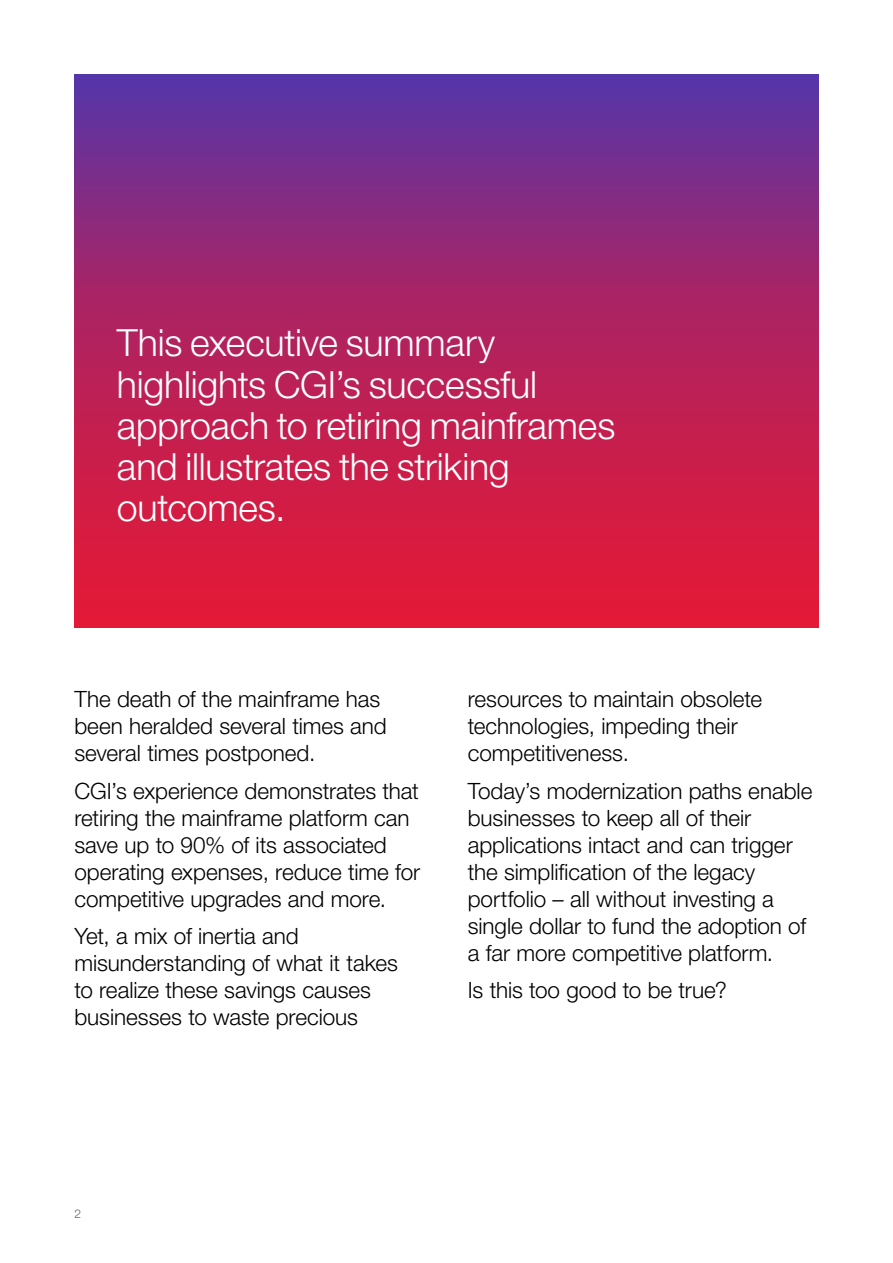
<style>
.page{position:relative;width:893px;height:1263px;background:#fff}
.page>*{position:absolute;margin:0;border:0;box-sizing:border-box;transform-origin:0 0}
.t1{font:300 37.5px/41.2px "Helvetica Neue LT Pro";letter-spacing:-.005em;color:#fff}
.t2{font:300 22.5px/27px "Helvetica Neue LT Pro";letter-spacing:-.005em;color:#000}
.t3{font:300 12px "Helvetica Neue LT Pro";color:#636466}
</style>
<div class="page">
<svg style="left:74px;top:74px;width:745px;height:553px;background:#aa2363"></svg>
<h1 class="t1" style="left:117px;top:322px;width:500px">This executive summary highlights CGI’s successful approach to retiring mainframes and illustrates the striking outcomes.</h1>
<p class="t2" style="left:74px;top:685px;width:314px">The death of the mainframe has been heralded several times and several times postponed.</p>
<p class="t2" style="left:74px;top:777px;width:347px">CGI’s experience demonstrates that retiring the mainframe platform can save up to 90% of its associated operating expenses, reduce time for competitive upgrades and more.</p>
<p class="t2" style="left:74px;top:922px;width:325px">Yet, a mix of inertia and misunderstanding of what it takes to realize these savings causes businesses to waste precious</p>
<p class="t2" style="left:468px;top:685px;width:296px">resources to maintain obsolete technologies, impeding their competitiveness.</p>
<p class="t2" style="left:468px;top:777px;width:346px">Today’s modernization paths enable businesses to keep all of their applications intact and can trigger the simplification of the legacy portfolio – all without investing a single dollar to fund the adoption of a far more competitive platform.</p>
<p class="t2" style="left:468px;top:976px;width:261px">Is this too good to be true?</p>
<p class="t3" style="left:74px;top:1207px;width:8px">2</p>
</div>
